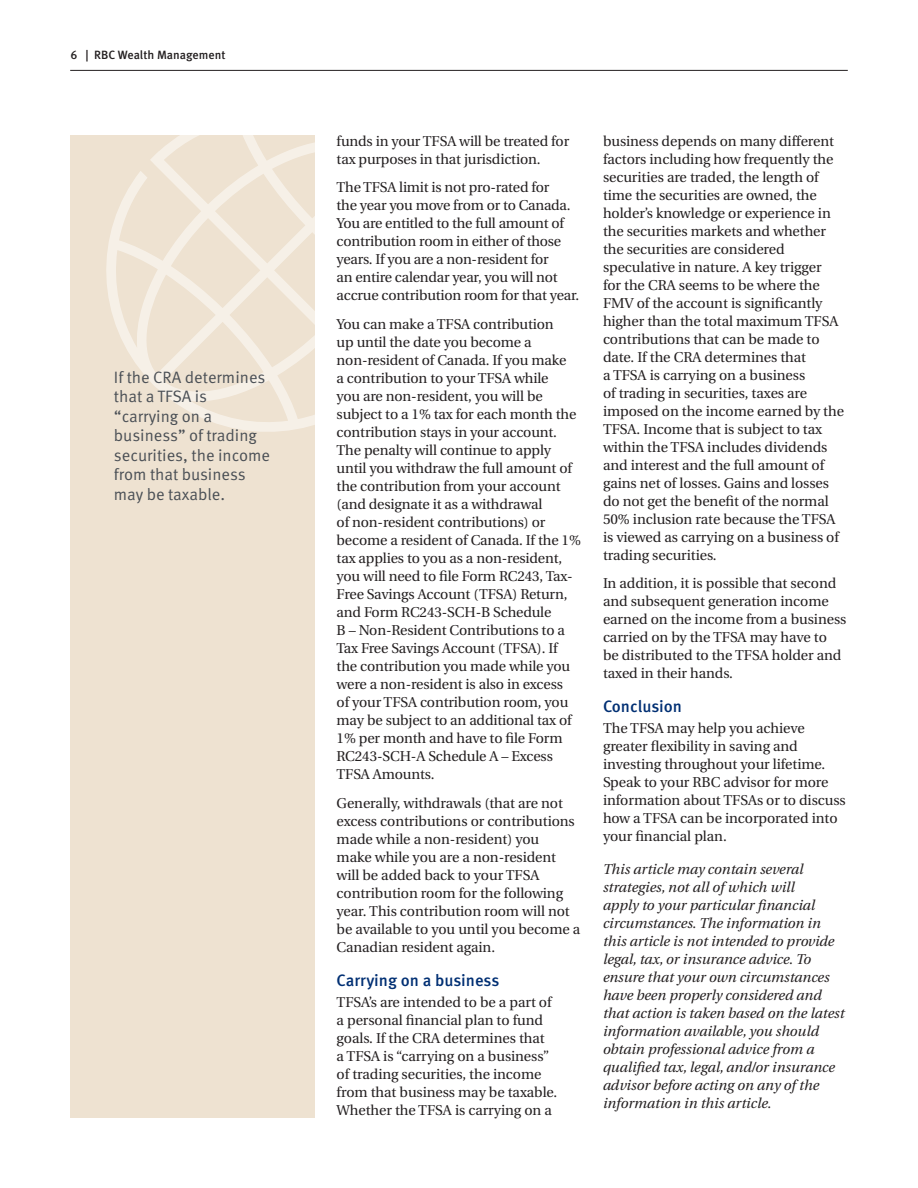
<style>
.page{position:relative;width:918px;height:1188px;background:#fff}
.page>*{position:absolute;margin:0;border:0;box-sizing:border-box;transform-origin:0 0}
._8b_-_callout_grey{font:16.5px/19.5px "Meta OT Norm";color:#4a4f55}
._4-Text_Headline{font:500 16.5px "Meta OT";color:#002f73}
._5-Body_Copy{font:14.25px/18px "Utopia";letter-spacing:-.005em;color:#231f20}
._5-Body_Copy-2{font:italic 14.25px/18px "Utopia";color:#231f20}
.t1{font:500 12px "Meta OT";color:#231f20}
</style>
<div class="page">
<hr style="left:70px;top:70px;width:778px;height:1px;background:#231f20">
<div style="left:70px;top:135px;width:245px;height:983px;background:#eee2d1"></div>
<svg style="left:106px;top:135px;width:209px;height:297px"></svg>
<p class="t1" style="left:70px;top:47px;width:157px">6 | RBC Wealth Management</p>
<p class="_8b_-_callout_grey" style="left:114px;top:367px;width:158px">If the CRA determines that a TFSA is “carrying on a business” of trading securities, the income from that business may be taxable.</p>
<p class="_5-Body_Copy" style="left:337px;top:132px;width:234px">funds in your TFSA will be treated for tax purposes in that jurisdiction.</p>
<p class="_5-Body_Copy" style="left:337px;top:179px;width:244px">The TFSA limit is not pro-rated for<br>the year you move from or to Canada.<br>You are entitled to the full amount of contribution room in either of those years. If you are a non-resident for<br>an entire calendar year, you will not accrue contribution room for that year.</p>
<p class="_5-Body_Copy" style="left:337px;top:316px;width:246px">You can make a TFSA contribution<br>up until the date you become a non-resident of Canada. If you make<br>a contribution to your TFSA while<br>you are non-resident, you will be subject to a 1% tax for each month the contribution stays in your account.<br>The penalty will continue to apply until you withdraw the full amount of the contribution from your account (and designate it as a withdrawal<br>of non-resident contributions) or become a resident of Canada. If the 1% tax applies to you as a non-resident, you will need to file Form RC243, Tax-Free Savings Account (TFSA) Return, and Form RC243-SCH-B Schedule<br>B – Non-Resident Contributions to a Tax Free Savings Account (TFSA). If the contribution you made while you were a non-resident is also in excess<br>of your TFSA contribution room, you may be subject to an additional tax of 1% per month and have to file Form RC243-SCH-A Schedule A – Excess TFSA Amounts.</p>
<p class="_5-Body_Copy" style="left:337px;top:795px;width:245px">Generally, withdrawals (that are not excess contributions or contributions made while a non-resident) you<br>make while you are a non-resident will be added back to your TFSA contribution room for the following year. This contribution room will not be available to you until you become a Canadian resident again.</p>
<p class="_4-Text_Headline" style="left:337px;top:970px;width:164px">Carrying on a business</p>
<p class="_5-Body_Copy" style="left:337px;top:994px;width:222px">TFSA’s are intended to be a part of a personal financial plan to fund goals. If the CRA determines that<br>a TFSA is “carrying on a business” of trading securities, the income from that business may be taxable.<br>Whether the TFSA is carrying on a</p>
<p class="_5-Body_Copy" style="left:603px;top:132px;width:243px">business depends on many different factors including how frequently the securities are traded, the length of time the securities are owned, the holder’s knowledge or experience in the securities markets and whether the securities are considered speculative in nature. A key trigger<br>for the CRA seems to be where the FMV of the account is significantly higher than the total maximum TFSA contributions that can be made to date. If the CRA determines that<br>a TFSA is carrying on a business<br>of trading in securities, taxes are imposed on the income earned by the TFSA. Income that is subject to tax within the TFSA includes dividends and interest and the full amount of gains net of losses. Gains and losses do not get the benefit of the normal 50% inclusion rate because the TFSA is viewed as carrying on a business of trading securities.</p>
<p class="_5-Body_Copy" style="left:603px;top:575px;width:245px">In addition, it is possible that second and subsequent generation income earned on the income from a business carried on by the TFSA may have to<br>be distributed to the TFSA holder and taxed in their hands.</p>
<p class="_4-Text_Headline" style="left:603px;top:696px;width:81px">Conclusion</p>
<p class="_5-Body_Copy" style="left:603px;top:720px;width:244px">The TFSA may help you achieve greater flexibility in saving and investing throughout your lifetime.<br>Speak to your RBC advisor for more information about TFSAs or to discuss how a TFSA can be incorporated into your financial plan.</p>
<p class="_5-Body_Copy-2" style="left:603px;top:860px;width:243px">This article may contain several strategies, not all of which will<br>apply to your particular financial circumstances. The information in this article is not intended to provide legal, tax, or insurance advice. To ensure that your own circumstances have been properly considered and that action is taken based on the latest information available, you should obtain professional advice from a qualified tax, legal, and/or insurance advisor before acting on any of the information in this article.</p>
</div>
